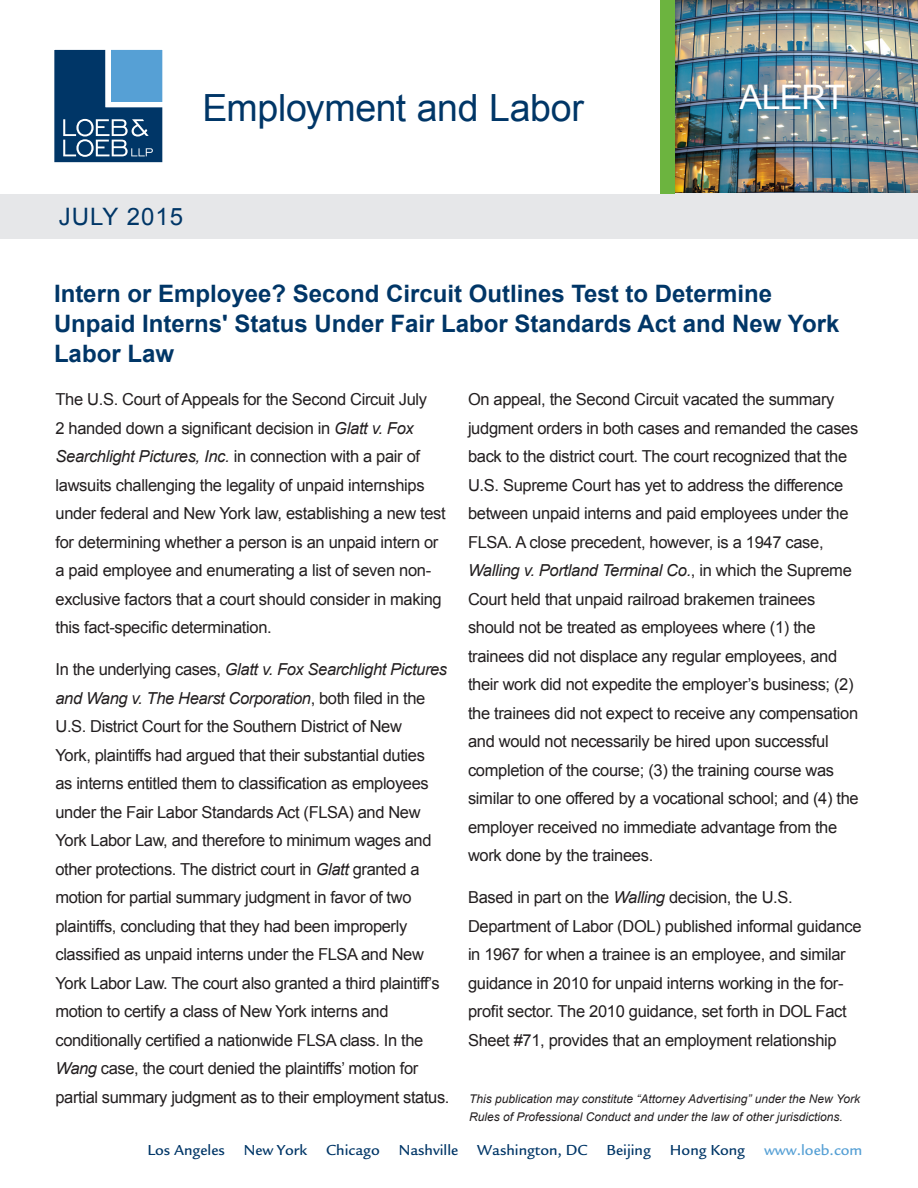
<style>
.page{position:relative;width:918px;height:1188px;background:#fff}
.page>*{position:absolute;margin:0;border:0;box-sizing:border-box;transform-origin:0 0}
._03__Body{font:37.5px "Arial";letter-spacing:-.01em;color:#003667}
.LL_AR_print_blue_box{font:33.75px "Arial";letter-spacing:-.025em;color:#fff}
.NEW_subhead_large{font:700 24px/30px "Arial";color:#003667}
._03__Body-2{font:24px "Arial";letter-spacing:.04em;color:#003667}
.NEW_main_text{font:16.5px/28.5px "Arial";letter-spacing:-.02em;color:#231f20}
.t1{font:500 15px "Legacy Sans";color:#003667}
.t2{font:500 15px "Legacy Sans";color:#56a0d5}
.t3{font:italic 12px/18px "Arial";color:#231f20}
.s1{font-style:italic}
</style>
<div class="page">
<div style="left:662px;top:0;width:256px;height:195px;background:#231f20;opacity:.75"></div>
<div style="left:0;top:194px;width:918px;height:45px;background:#e6e7e9"></div>
<div style="left:660px;top:0;width:15px;height:194px;background:#6cb43f"></div>
<svg style="left:55px;top:50px;width:107px;height:112px;background:#326692"></svg>
<p class="_03__Body" style="left:202px;top:83px;width:383px">Employment and Labor</p>
<p class="LL_AR_print_blue_box" style="left:740px;top:75px;width:108px">ALERT</p>
<p class="_03__Body-2" style="left:59px;top:201px;width:126px">JULY 2015</p>
<p class="NEW_subhead_large" style="left:54px;top:280px;width:787px">Intern or Employee? Second Circuit Outlines Test to Determine<br>Unpaid Interns' Status Under Fair Labor Standards Act and New York<br>Labor Law</p>
<p class="NEW_main_text" style="left:56px;top:385px;width:392px">The U.S. Court of Appeals for the Second Circuit July<br>2 handed down a significant decision in <span class="s1">Glatt v. Fox Searchlight Pictures, Inc.</span> in connection with a pair of lawsuits challenging the legality of unpaid internships under federal and New York law, establishing a new test for determining whether a person is an unpaid intern or a paid employee and enumerating a list of seven non&shy;exclusive factors that a court should consider in making this fact-specific determination.</p>
<p class="NEW_main_text" style="left:56px;top:655px;width:395px">In the underlying cases, <span class="s1">Glatt v. Fox Searchlight Pictures and Wang v. The Hearst Corporation</span>, both filed in the U.S. District Court for the Southern District of New<br>York, plaintiffs had argued that their substantial duties<br>as interns entitled them to classification as employees under the Fair Labor Standards Act (FLSA) and New York Labor Law, and therefore to minimum wages and other protections. The district court in <span class="s1">Glatt</span> granted a motion for partial summary judgment in favor of two plaintiffs, concluding that they had been improperly classified as unpaid interns under the FLSA and New York Labor Law. The court also granted a third plaintiff’s motion to certify a class of New York interns and conditionally certified a nationwide FLSA class. In the <span class="s1">Wang</span> case, the court denied the plaintiffs’ motion for partial summary judgment as to their employment status.</p>
<p class="NEW_main_text" style="left:468px;top:385px;width:392px">On appeal, the Second Circuit vacated the summary judgment orders in both cases and remanded the cases back to the district court. The court recognized that the U.S. Supreme Court has yet to address the difference between unpaid interns and paid employees under the FLSA. A close precedent, however, is a 1947 case, <span class="s1">Walling v. Portland Terminal Co.</span>, in which the Supreme Court held that unpaid railroad brakemen trainees should not be treated as employees where (1) the trainees did not displace any regular employees, and their work did not expedite the employer’s business; (2) the trainees did not expect to receive any compensation and would not necessarily be hired upon successful completion of the course; (3) the training course was similar to one offered by a vocational school; and (4) the employer received no immediate advantage from the work done by the trainees.</p>
<p class="NEW_main_text" style="left:468px;top:883px;width:395px">Based in part on the <span class="s1">Walling</span> decision, the U.S.<br>Department of Labor (DOL) published informal guidance in 1967 for when a trainee is an employee, and similar guidance in 2010 for unpaid interns working in the for&shy;profit sector. The 2010 guidance, set forth in DOL Fact Sheet #71, provides that an employment relationship</p>
<p class="t3" style="left:469px;top:1089px;width:392px">This publication may constitute “Attorney Advertising” under the New York<br>Rules of Professional Conduct and under the law of other jurisdictions.</p>
<p class="t1" style="left:147px;top:1141px;width:79px">Los Angeles</p>
<p class="t1" style="left:244px;top:1141px;width:65px">New York</p>
<p class="t1" style="left:326px;top:1141px;width:55px">Chicago</p>
<p class="t1" style="left:399px;top:1141px;width:61px">Nashville</p>
<p class="t1" style="left:477px;top:1141px;width:112px">Washington, DC</p>
<p class="t1" style="left:607px;top:1141px;width:46px">Beijing</p>
<p class="t1" style="left:670px;top:1141px;width:77px">Hong Kong</p>
<p class="t2" style="left:764px;top:1141px;width:100px">www.loeb.com</p>
</div>
